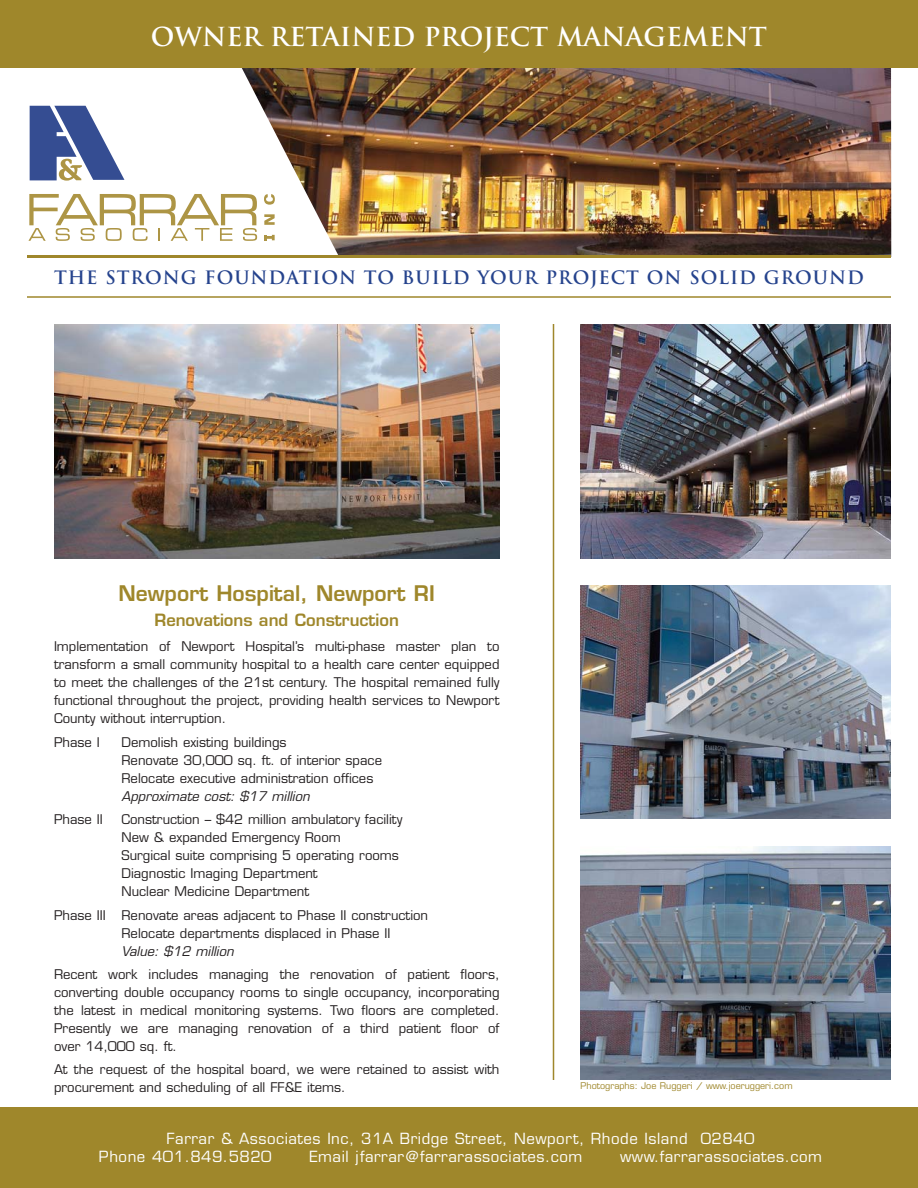
<style>
.page{position:relative;width:918px;height:1188px;background:#fff}
.page>*{position:absolute;margin:0;border:0;box-sizing:border-box;transform-origin:0 0}
.t1{font:700 25.5px "Trajan";color:#fff}
.t2{font:600 21px "Eurostile";color:#9f872b}
.t3{font:700 18px "Trajan";letter-spacing:.05em;color:#25438d}
.t4{font:600 16.5px "Eurostile";color:#9f872b}
.t5{font:15px/18px "Eurostile";letter-spacing:.035em;color:#fff}
.t6{font:13.05px/18px "Eurostile";color:#231f20}
.t7{font:italic 13.05px "Eurostile";color:#231f20}
.t8{font:9px "Eurostile";color:#9f872b}
</style>
<div class="page">
<div style="left:0;top:1107px;width:918px;height:81px;background:#9f872b"></div>
<hr style="left:553px;top:324px;width:1px;height:756px;background:#9f872b">
<img style="left:242px;top:68px;width:649px;height:187px">
<svg style="left:30px;top:106px;width:94px;height:75px"></svg>
<svg style="left:28px;top:194px;width:229px;height:47px"></svg>
<svg style="left:264px;top:194px;width:11px;height:46px"></svg>
<div style="left:0;top:0;width:918px;height:68px;background:#9f872b"></div>
<hr style="left:27px;top:255px;width:864px;height:3px;background:#9f872b">
<hr style="left:27px;top:296px;width:864px;height:2px;background:#9f872b">
<img style="left:580px;top:324px;width:311px;height:234px">
<img style="left:54px;top:324px;width:446px;height:234px">
<img style="left:580px;top:585px;width:311px;height:234px">
<img style="left:580px;top:846px;width:311px;height:234px">
<h1 class="t1" style="left:151px;top:22px;width:618px">OWNER RETAINED PROJECT MANAGEMENT</h1>
<h3 class="t3" style="left:54px;top:267px;width:811px">THE STRONG FOUNDATION TO BUILD YOUR PROJECT ON SOLID GROUND</h3>
<h2 class="t2" style="left:119px;top:585px;width:318px">Newport Hospital, Newport RI</h2>
<p class="t4" style="left:154px;top:613px;width:246px">Renovations and Construction</p>
<p class="t6" style="left:54px;top:639px;width:447px;text-align:justify">Implementation of Newport Hospital’s multi-phase master plan to transform a small community hospital to a health care center equipped to meet the challenges of the 21st century. The hospital remained fully functional throughout the project, providing health services to Newport County without interruption.</p>
<p class="t6" style="left:54px;top:734px;width:47px">Phase I</p>
<p class="t6" style="left:121px;top:734px;width:262px">Demolish existing buildings<br>Renovate 30,000 sq. ft. of interior space<br>Relocate executive administration offices</p>
<p class="t7" style="left:122px;top:791px;width:193px">Approximate cost: $17 million</p>
<p class="t6" style="left:54px;top:812px;width:50px">Phase II</p>
<p class="t6" style="left:121px;top:812px;width:282px">Construction – $42 million ambulatory facility New &amp; expanded Emergency Room<br>Surgical suite comprising 5 operating rooms Diagnostic Imaging Department<br>Nuclear Medicine Department</p>
<p class="t6" style="left:121px;top:907px;width:308px;text-indent:-67px">Phase III Renovate areas adjacent to Phase II construction<br>Relocate departments displaced in Phase II</p>
<p class="t7" style="left:122px;top:946px;width:116px">Value: $12 million</p>
<p class="t6" style="left:54px;top:967px;width:447px;text-align:justify">Recent work includes managing the renovation of patient floors, converting double occupancy rooms to single occupancy, incorporating the latest in medical monitoring systems. Two floors are completed.<br>Presently we are managing renovation of a third patient floor of over 14,000 sq. ft.</p>
<p class="t6" style="left:54px;top:1062px;width:447px">At the request of the hospital board, we were retained to assist with procurement and scheduling of all FF&amp;E items.</p>
<p class="t8" style="left:580px;top:1083px;width:214px">Photographs: Joe Ruggeri / www.joeruggeri.com</p>
<p class="t5" style="left:99px;top:1131px;width:657px;text-indent:68px">Farrar &amp; Associates Inc, 31A Bridge Street, Newport, Rhode Island 02840<br>Phone 401.849.5820</p>
<p class="t5" style="left:309px;top:1149px;width:274px">Email jfarrar@farrarassociates.com</p>
<p class="t5" style="left:620px;top:1149px;width:204px">www.farrarassociates.com</p>
</div>
